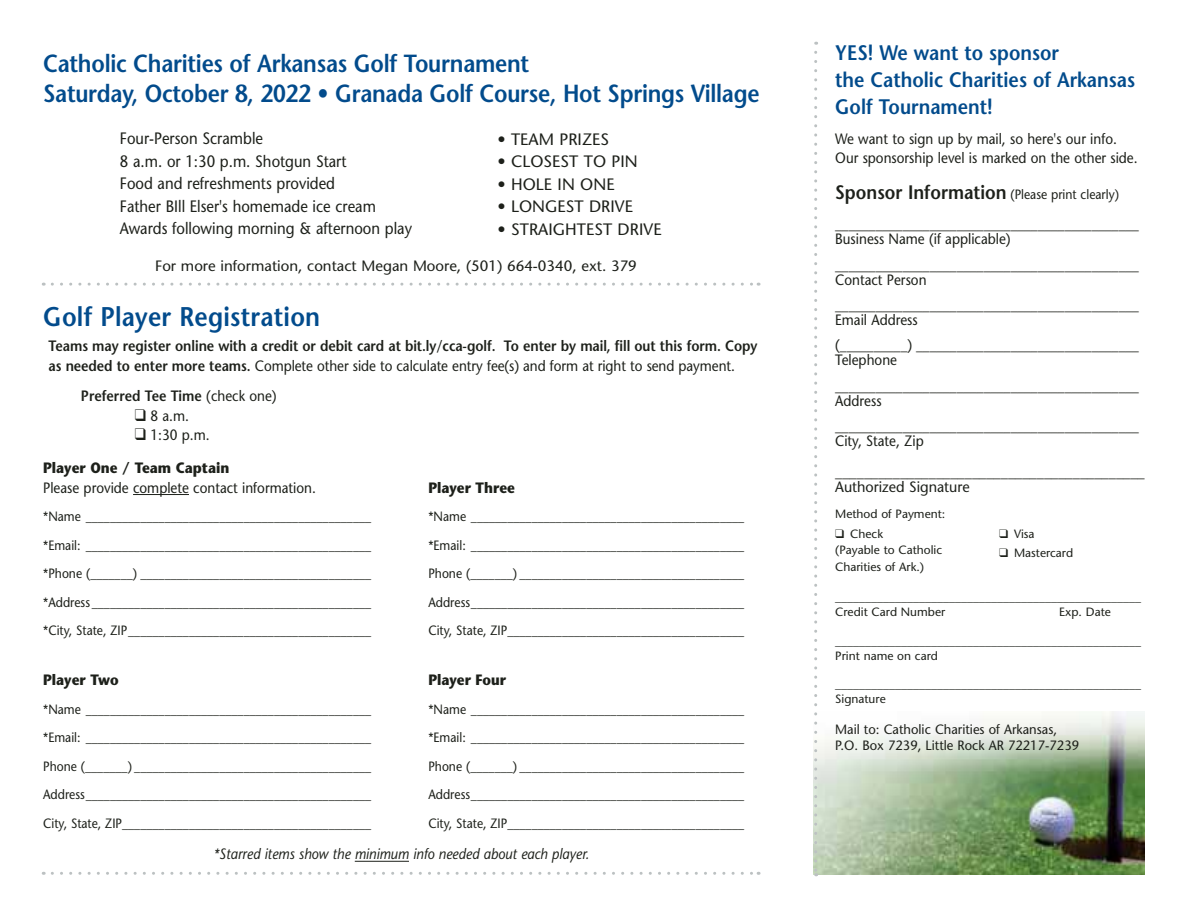
<style>
.page{position:relative;width:1188px;height:918px;background:#fff}
.page>*{position:absolute;margin:0;border:0;box-sizing:border-box;transform-origin:0 0}
.t1{font:600 27px "Stone Sans";letter-spacing:.01em;color:#024b8c;scale:.9 1}
.t2{font:600 24.75px/30px "Stone Sans";letter-spacing:-.01em;color:#024b8c;scale:.9 1}
.t3{font:600 21px/27px "Stone Sans";color:#024b8c;scale:.9 1}
.t4{font:16.5px/22.5px "Stone Sans";color:#1d201a;scale:.9 1}
.t5{font:16.5px "Stone Sans";color:#1d201a}
.t6{font:15px/15px "Stone Sans";color:#1d201a;scale:.9 1}
.t7{font:600 15px/19.6px "Stone Sans";letter-spacing:-.005em;color:#1d201a;scale:.9 1}
.t8{font:15px/15px "Stone Sans";color:#1d201a;scale:.96 1}
.t9{font:15px "Stone Sans";color:#1d201a}
.t10{font:italic 15px "Stone Sans";color:#1d201a;scale:.9 1}
.t11{font:700 15px "Stone Sans";color:#1d201a;scale:.9 1}
.t12{font:13.5px/28.5px "Stone Sans";color:#1d201a;text-align:justify;scale:.9 1}
.t13{font:13.5px/16.5px "Stone Sans";color:#1d201a;scale:.96 1}
.t14{font:12px/15px "Stone Sans";color:#1d201a}
.s1{font-weight:400}
.s2{font-weight:600;font-size:19.5px}
</style>
<div class="page">
<img style="left:817px;top:711px;width:328px;height:164px">
<svg style="left:52px;top:283px;width:707px;height:3px"></svg>
<svg style="left:52px;top:872px;width:707px;height:3px"></svg>
<hr style="left:133px;top:494px;width:56px;height:1px;background:#1d201a">
<svg style="left:814px;top:52px;width:3px;height:824px"></svg>
<hr style="left:355px;top:861px;width:54px;height:1px;background:#1d201a">
<h2 class="t2" style="left:43px;top:48px;width:797px">Catholic Charities of Arkansas Golf Tournament<br>Saturday, October 8, 2022 • Granada Golf Course, Hot Springs Village</h2>
<p class="t5" style="left:497px;top:129px;width:113px">• TEAM PRIZES</p>
<p class="t5" style="left:497px;top:151px;width:142px">• CLOSEST TO PIN</p>
<p class="t5" style="left:497px;top:174px;width:119px">• HOLE IN ONE</p>
<p class="t5" style="left:497px;top:196px;width:137px">• LONGEST DRIVE</p>
<p class="t5" style="left:497px;top:219px;width:166px">• STRAIGHTEST DRIVE</p>
<p class="t4" style="left:120px;top:127px;width:326px">Four-Person Scramble<br>8 a.m. or 1:30 p.m. Shotgun Start<br>Food and refreshments provided<br>Father BIll Elser's homemade ice cream Awards following morning &amp; afternoon play</p>
<p class="t9" style="left:155px;top:257px;width:483px">For more information, contact Megan Moore, (501) 664-0340, ext. 379</p>
<h1 class="t1" style="left:43px;top:299px;width:309px">Golf Player Registration</h1>
<p class="t7" style="left:49px;top:336px;width:789px">Teams may register online with a credit or debit card at bit.ly/cca-golf. To enter by mail, fill out this form. Copy as needed to enter more teams. <span class="s1">Complete other side to calculate entry fee(s) and form at right to send payment.</span></p>
<p class="t7" style="left:81px;top:386px;width:219px">Preferred Tee Time <span class="s1">(check one)</span></p>
<p class="t6" style="left:135px;top:408px;width:62px">❑ 8 a.m.</p>
<p class="t6" style="left:135px;top:427px;width:85px">❑ 1:30 p.m.</p>
<p class="t11" style="left:43px;top:458px;width:209px">Player One / Team Captain</p>
<p class="t6" style="left:43px;top:480px;width:305px">Please provide complete contact information.</p>
<p class="t12" style="left:43px;top:502px;width:366px">*Name _______________________________________________ *Email: _______________________________________________ *Phone (_______) ______________________________________ *Address ______________________________________________ *City, State, ZIP________________________________________</p>
<p class="t11" style="left:43px;top:670px;width:85px">Player Two</p>
<p class="t12" style="left:43px;top:694px;width:366px">*Name _______________________________________________ *Email: _______________________________________________ Phone (_______) _______________________________________ Address_______________________________________________ City, State, ZIP_________________________________________</p>
<p class="t11" style="left:428px;top:478px;width:97px">Player Three</p>
<p class="t12" style="left:428px;top:502px;width:353px">*Name _____________________________________________ *Email: _____________________________________________ Phone (_______) _____________________________________ Address_____________________________________________ City, State, ZIP_______________________________________</p>
<p class="t11" style="left:428px;top:670px;width:88px">Player Four</p>
<p class="t12" style="left:428px;top:694px;width:353px">*Name _____________________________________________ *Email: _____________________________________________ Phone (_______) _____________________________________ Address_____________________________________________ City, State, ZIP_______________________________________</p>
<p class="t10" style="left:214px;top:845px;width:419px">*Starred items show the minimum info needed about each player.</p>
<h3 class="t3" style="left:835px;top:39px;width:335px">YES! We want to sponsor<br>the Catholic Charities of Arkansas<br>Golf Tournament!</h3>
<p class="t6" style="left:835px;top:129px;width:338px;line-height:19.5px">We want to sign up by mail, so here's our info.<br>Our sponsorship level is marked on the other side.</p>
<p class="t12" style="left:835px;top:180px;width:317px"><span class="s2">Sponsor Information</span> (Please print clearly)</p>
<p class="t6" style="left:835px;top:217px;width:339px">_____________________________________________<br>Business Name (if applicable)</p>
<p class="t6" style="left:835px;top:257px;width:339px">_____________________________________________<br>Contact Person</p>
<p class="t6" style="left:835px;top:297px;width:339px">_____________________________________________<br>Email Address</p>
<p class="t6" style="left:835px;top:337px;width:339px">(__________) _________________________________<br>Telephone</p>
<p class="t6" style="left:835px;top:378px;width:339px">_____________________________________________<br>Address</p>
<p class="t6" style="left:835px;top:418px;width:339px">_____________________________________________<br>City, State, Zip</p>
<p class="t8" style="left:835px;top:464px;width:324px">___________________________________________<br>Authorized Signature</p>
<p class="t14" style="left:835px;top:506px;width:112px">Method of Payment:</p>
<p class="t14" style="left:835px;top:525px;width:109px;line-height:16.5px">❑ Check<br>(Payable to Catholic<br>Charities of Ark.)</p>
<p class="t14" style="left:999px;top:526px;width:37px">❑ Visa</p>
<p class="t14" style="left:999px;top:545px;width:76px">❑ Mastercard</p>
<p class="t14" style="left:835px;top:589px;width:307px">___________________________________________________<br>Credit Card Number</p>
<p class="t14" style="left:1059px;top:604px;width:53px">Exp. Date</p>
<p class="t14" style="left:835px;top:633px;width:307px">___________________________________________________<br>Print name on card</p>
<p class="t14" style="left:835px;top:676px;width:307px">___________________________________________________<br>Signature</p>
<p class="t13" style="left:835px;top:721px;width:256px">Mail to: Catholic Charities of Arkansas,<br>P.O. Box 7239, Little Rock AR 72217-7239</p>
</div>
